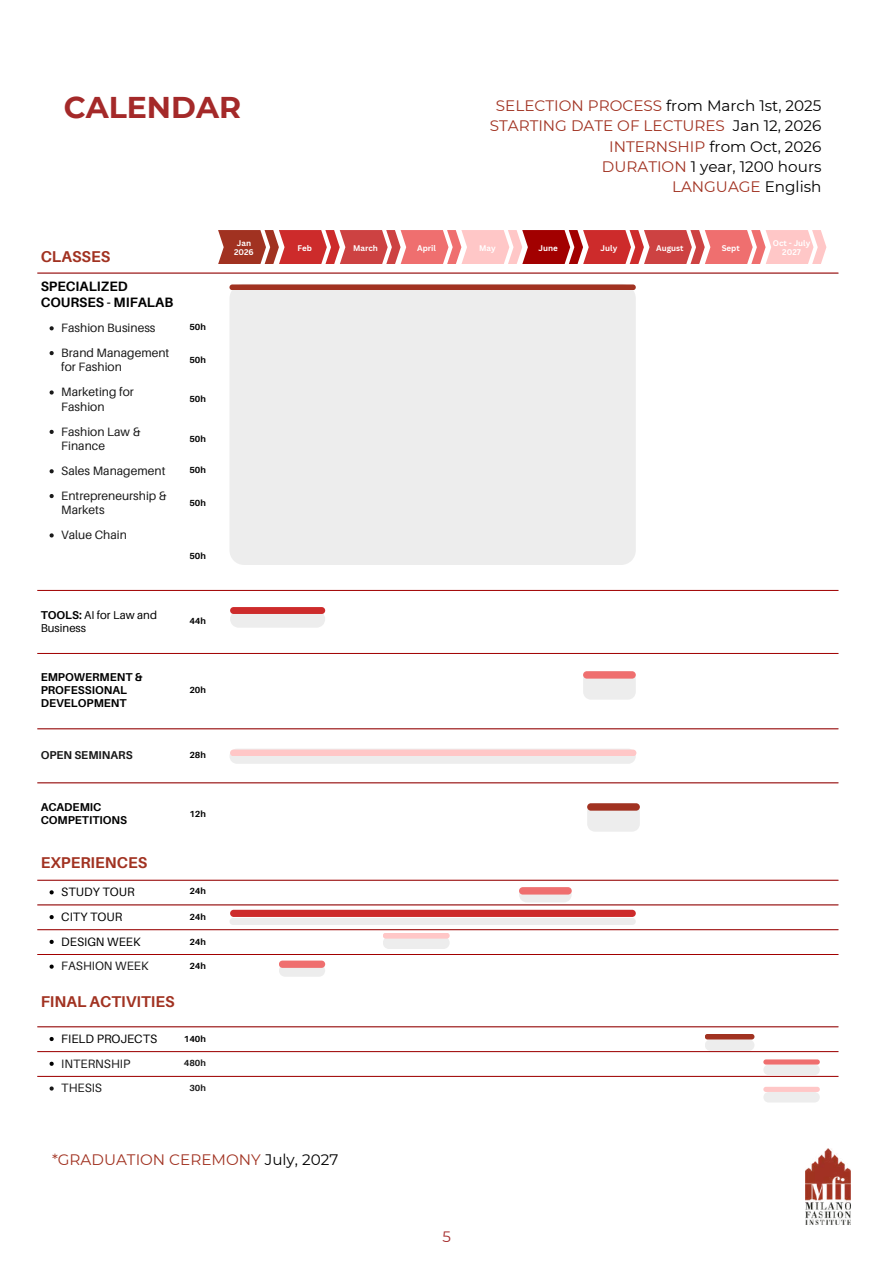
<style>
.page{position:relative;width:894px;height:1264px;background:#fff}
.page>*{position:absolute;margin:0;border:0;box-sizing:border-box;transform-origin:0 0}
.t1{font:700 30px "Montserrat";color:#a42929}
.t2{font:700 15.6px "Aileron";color:#a13221}
.t3{font:15.15px/20.2px "Montserrat";color:#a13221;text-align:right}
.t4{font:15px "Montserrat";color:#a42929}
.t5{font:700 13.5px/15.9px "Aileron";color:#000}
.t6{font:12.15px/14.2px "Aileron";color:#191919}
.t7{font:12.15px "Aileron";color:#000}
.t8{font:700 11.4px/13px "Aileron";color:#000}
.t9{font:11.4px/13px "Aileron";color:#000}
.t10{font:700 11.4px "Aileron";color:#191919}
.t11{font:700 8.85px "Aileron";color:#000}
.t12{font:700 8.85px "Aileron";color:#191919}
.t13{font:700 7.95px/9.3px "Canva Sans";color:#fff;text-align:center}
.s1{color:#000}
.s2{font-weight:700}
</style>
<div class="page">
<svg style="left:50px;top:326px;width:4px;height:4px"></svg>
<svg style="left:50px;top:351px;width:4px;height:4px"></svg>
<svg style="left:50px;top:390px;width:4px;height:4px"></svg>
<svg style="left:50px;top:430px;width:4px;height:4px"></svg>
<svg style="left:50px;top:469px;width:4px;height:4px"></svg>
<svg style="left:50px;top:494px;width:4px;height:4px"></svg>
<svg style="left:50px;top:533px;width:4px;height:4px"></svg>
<svg style="left:50px;top:890px;width:4px;height:4px"></svg>
<svg style="left:50px;top:915px;width:4px;height:4px"></svg>
<svg style="left:50px;top:939px;width:4px;height:4px"></svg>
<svg style="left:50px;top:964px;width:4px;height:4px"></svg>
<svg style="left:50px;top:1037px;width:4px;height:4px"></svg>
<svg style="left:50px;top:1061px;width:4px;height:4px"></svg>
<svg style="left:50px;top:1086px;width:4px;height:4px"></svg>
<hr style="left:37px;top:273px;width:801px;height:1px;background:#a20000">
<hr style="left:37px;top:590px;width:801px;height:1px;background:#a20000">
<hr style="left:37px;top:653px;width:801px;height:1px;background:#a20000">
<hr style="left:37px;top:728px;width:801px;height:1px;background:#a20000">
<hr style="left:37px;top:782px;width:801px;height:1px;background:#a20000">
<hr style="left:37px;top:880px;width:801px;height:1px;background:#a20000">
<hr style="left:37px;top:904px;width:801px;height:1px;background:#a20000">
<hr style="left:37px;top:929px;width:801px;height:1px;background:#a20000">
<hr style="left:37px;top:954px;width:801px;height:1px;background:#a20000">
<hr style="left:37px;top:1026px;width:801px;height:1px;background:#a20000">
<hr style="left:37px;top:1051px;width:801px;height:1px;background:#a20000">
<hr style="left:37px;top:1076px;width:801px;height:1px;background:#a20000">
<svg style="left:218px;top:230px;width:608px;height:34px;background:#db7372"></svg>
<div style="left:230px;top:284px;width:405px;height:281px;background:#ededed"></div>
<div style="left:229px;top:284px;width:406px;height:6px;background:#a13221;border-radius:3px"></div>
<img style="left:805px;top:1148px;width:45px;height:76px">
<svg style="left:583px;top:671px;width:52px;height:28px"></svg>
<svg style="left:230px;top:612px;width:95px;height:15px"></svg>
<div style="left:230px;top:607px;width:95px;height:7px;background:#cd2b2b;border-radius:3px"></div>
<div style="left:583px;top:671px;width:52px;height:7px;background:#ef6f6f;border-radius:4px"></div>
<div style="left:230px;top:754px;width:405px;height:9px;background:#ededed"></div>
<div style="left:230px;top:749px;width:406px;height:7px;background:#ffc7c7;border-radius:3px"></div>
<svg style="left:587px;top:803px;width:52px;height:28px"></svg>
<div style="left:587px;top:803px;width:52px;height:7px;background:#a13221;border-radius:4px"></div>
<svg style="left:519px;top:887px;width:52px;height:15px"></svg>
<div style="left:229px;top:917px;width:406px;height:8px;background:#ededed;border-radius:4px"></div>
<div style="left:230px;top:909px;width:405px;height:8px;background:#cd2b2b;border-radius:4px"></div>
<svg style="left:383px;top:937px;width:66px;height:12px"></svg>
<div style="left:382px;top:932px;width:67px;height:6px;background:#ffc7c7;border-radius:3px"></div>
<svg style="left:279px;top:960px;width:46px;height:16px"></svg>
<div style="left:519px;top:887px;width:52px;height:7px;background:#ef6f6f;border-radius:4px"></div>
<div style="left:704px;top:1039px;width:50px;height:11px;background:#ededed;border-radius:6px"></div>
<div style="left:704px;top:1033px;width:50px;height:6px;background:#a13221;border-radius:3px"></div>
<svg style="left:763px;top:1064px;width:56px;height:11px"></svg>
<div style="left:763px;top:1059px;width:56px;height:5px;background:#ef6f6f;border-radius:3px"></div>
<svg style="left:763px;top:1091px;width:56px;height:11px"></svg>
<div style="left:763px;top:1086px;width:56px;height:5px;background:#ffc7c7;border-radius:3px"></div>
<h1 class="t1" style="left:64px;top:89px;width:179px">CALENDAR</h1>
<p class="t3" style="left:489px;top:96px;width:333px">SELECTION PROCESS <span class="s1">from March 1st, 2025<br></span>STARTING DATE OF LECTURES <span class="s1">Jan 12, 2026<br></span>INTERNSHIP <span class="s1">from Oct, 2026<br></span>DURATION <span class="s1">1 year, 1200 hours<br></span>LANGUAGE <span class="s1">English</span></p>
<p class="t2" style="left:41px;top:247px;width:71px">CLASSES</p>
<p class="t5" style="left:41px;top:278px;width:134px">SPECIALIZED<br>COURSES - MIFALAB</p>
<p class="t6" style="left:61px;top:320px;width:96px">Fashion Business</p>
<p class="t11" style="left:189px;top:322px;width:18px">50h</p>
<p class="t6" style="left:61px;top:345px;width:110px">Brand Management for Fashion</p>
<p class="t11" style="left:189px;top:354px;width:18px">50h</p>
<p class="t6" style="left:61px;top:385px;width:74px">Marketing for<br>Fashion</p>
<p class="t11" style="left:189px;top:393px;width:18px">50h</p>
<p class="t6" style="left:61px;top:424px;width:81px">Fashion Law &amp;<br>Finance</p>
<p class="t11" style="left:189px;top:433px;width:18px">50h</p>
<p class="t6" style="left:61px;top:463px;width:106px">Sales Management</p>
<p class="t11" style="left:189px;top:465px;width:18px">50h</p>
<p class="t6" style="left:61px;top:488px;width:107px">Entrepreneurship &amp;<br>Markets</p>
<p class="t11" style="left:189px;top:497px;width:18px">50h</p>
<p class="t6" style="left:61px;top:527px;width:67px">Value Chain</p>
<p class="t11" style="left:189px;top:550px;width:18px">50h</p>
<p class="t9" style="left:41px;top:608px;width:118px"><span class="s2">TOOLS:</span> AI for Law and<br>Business</p>
<p class="t11" style="left:189px;top:615px;width:18px">44h</p>
<p class="t8" style="left:41px;top:670px;width:103px">EMPOWERMENT &amp;<br>PROFESSIONAL<br>DEVELOPMENT</p>
<p class="t11" style="left:189px;top:684px;width:18px">20h</p>
<p class="t10" style="left:41px;top:748px;width:93px">OPEN SEMINARS</p>
<p class="t11" style="left:189px;top:749px;width:18px">28h</p>
<p class="t8" style="left:41px;top:800px;width:88px">ACADEMIC<br>COMPETITIONS</p>
<p class="t11" style="left:189px;top:808px;width:18px">12h</p>
<p class="t2" style="left:41px;top:852px;width:108px">EXPERIENCES</p>
<p class="t7" style="left:61px;top:884px;width:75px">STUDY TOUR</p>
<p class="t11" style="left:189px;top:885px;width:18px">24h</p>
<p class="t7" style="left:61px;top:909px;width:62px">CITY TOUR</p>
<p class="t11" style="left:189px;top:911px;width:18px">24h</p>
<p class="t7" style="left:61px;top:933px;width:81px">DESIGN WEEK</p>
<p class="t11" style="left:189px;top:936px;width:18px">24h</p>
<p class="t6" style="left:61px;top:958px;width:89px">FASHION WEEK</p>
<p class="t11" style="left:189px;top:960px;width:18px">24h</p>
<p class="t2" style="left:41px;top:992px;width:135px">FINAL ACTIVITIES</p>
<p class="t7" style="left:61px;top:1031px;width:97px">FIELD PROJECTS</p>
<p class="t11" style="left:184px;top:1033px;width:24px">140h</p>
<p class="t6" style="left:61px;top:1055px;width:70px">INTERNSHIP</p>
<p class="t12" style="left:184px;top:1057px;width:24px">480h</p>
<p class="t6" style="left:61px;top:1080px;width:42px">THESIS</p>
<p class="t12" style="left:189px;top:1081px;width:18px">30h</p>
<p class="t13" style="left:234px;top:238px;width:21px">Jan<br>2026</p>
<p class="t13" style="left:297px;top:243px;width:16px">Feb</p>
<p class="t13" style="left:353px;top:243px;width:26px">March</p>
<p class="t13" style="left:417px;top:243px;width:20px">April</p>
<p class="t13" style="left:479px;top:243px;width:18px">May</p>
<p class="t13" style="left:538px;top:243px;width:21px">June</p>
<p class="t13" style="left:600px;top:243px;width:18px">July</p>
<p class="t13" style="left:656px;top:243px;width:29px">August</p>
<p class="t13" style="left:721px;top:243px;width:20px">Sept</p>
<p class="t13" style="left:772px;top:238px;width:39px">Oct - July<br>2027</p>
<p class="t13" style="left:539px;top:243px;width:20px">Step</p>
<p class="t3" style="left:52px;top:1149px;width:288px">*GRADUATION CEREMONY <span class="s1">July, 2027</span></p>
<p class="t4" style="left:442px;top:1227px;width:10px">5</p>
</div>
